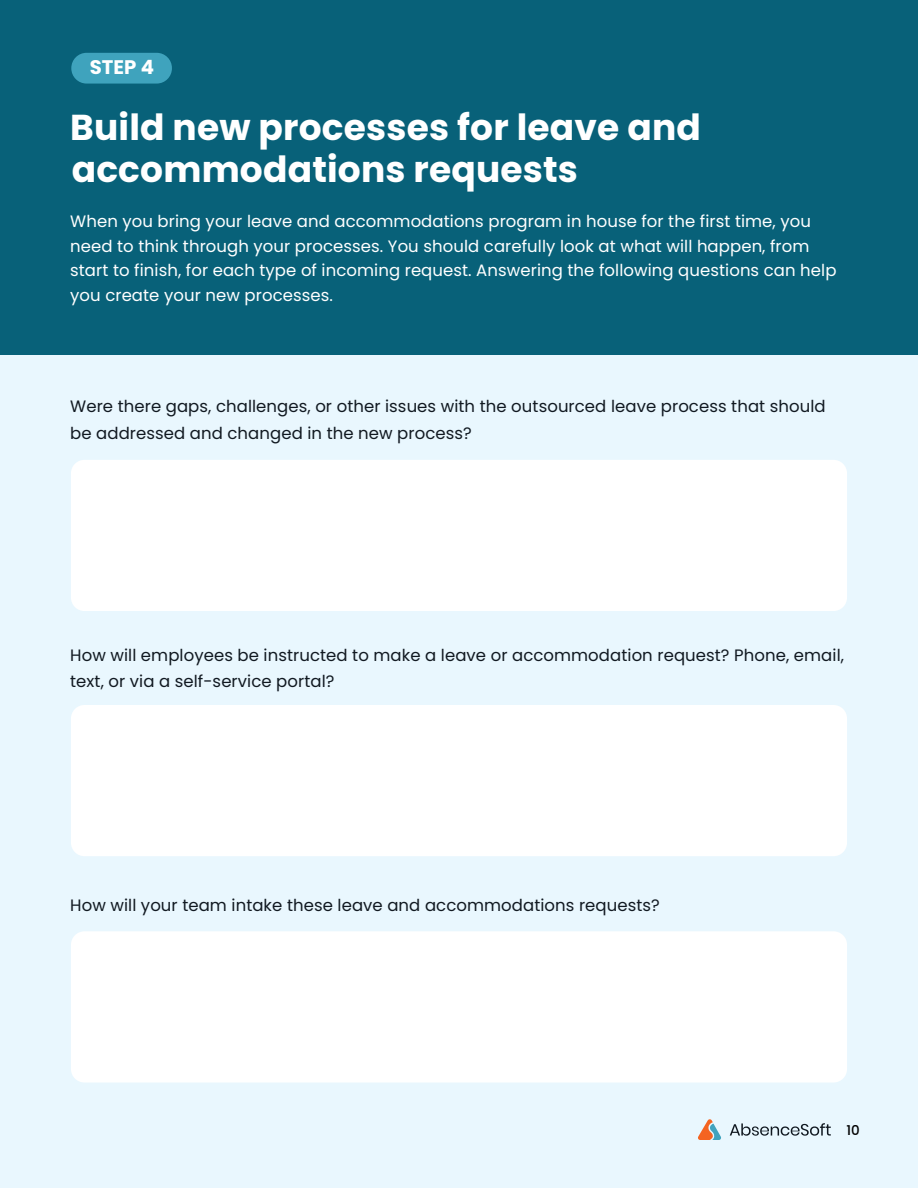
<style>
.page{position:relative;width:918px;height:1188px;background:#e9f7fe}
.page>*{position:absolute;margin:0;border:0;box-sizing:border-box;transform-origin:0 0}
.t1{font:700 36px/42px "Poppins";letter-spacing:.005em;color:#fff}
.t2{font:700 19.65px "Poppins";color:#fff}
.t3{font:16.5px/26.2px "Poppins";letter-spacing:.005em;color:#111921}
.t4{font:16.5px/24.8px "Poppins";letter-spacing:.005em;color:#fff}
.t5{font:500 13.5px "Poppins";color:#000}
.s1{font-style:inherit}
</style>
<div class="page">
<div style="left:0;top:0;width:918px;height:354px;background:#086179"></div>
<div style="left:71px;top:460px;width:776px;height:151px;background:#fff;border-radius:14px"></div>
<div style="left:71px;top:705px;width:776px;height:151px;background:#fff;border-radius:14px"></div>
<div style="left:71px;top:931px;width:776px;height:152px;background:#fff;border-radius:14px"></div>
<svg style="left:698px;top:1119px;width:23px;height:21px"></svg>
<svg style="left:730px;top:1123px;width:101px;height:13px"></svg>
<div style="left:71px;top:53px;width:101px;height:31px;background:#3fa3bd;border-radius:15px"></div>
<p class="t2" style="left:90px;top:56px;width:66px">STEP 4</p>
<h1 class="t1" style="left:70px;top:106px;width:632px">Build new processes for leave and accommodations requests</h1>
<p class="t4" style="left:70px;top:209px;width:768px">When you <span class="s1">bring</span> your leave and accommodations program <span class="s1">in house</span> for the first time, you <span class="s1">need</span> to think through your processes. You should carefully look at what will happen, from start to finish, for each type of incoming request. Answering the following questions can help you create your new processes.</p>
<p class="t3" style="left:70px;top:393px;width:757px">Were there gaps, challenges, or other issues with the outsourced leave process that should be addressed and changed in the new process?</p>
<p class="t3" style="left:70px;top:642px;width:775px">How will employees be instructed to make a leave or accommodation request? Phone, email, text, or via a self-service portal?</p>
<p class="t3" style="left:70px;top:892px;width:591px">How will your team intake these leave and accommodations requests?</p>
<p class="t5" style="left:846px;top:1122px;width:15px">10</p>
</div>
